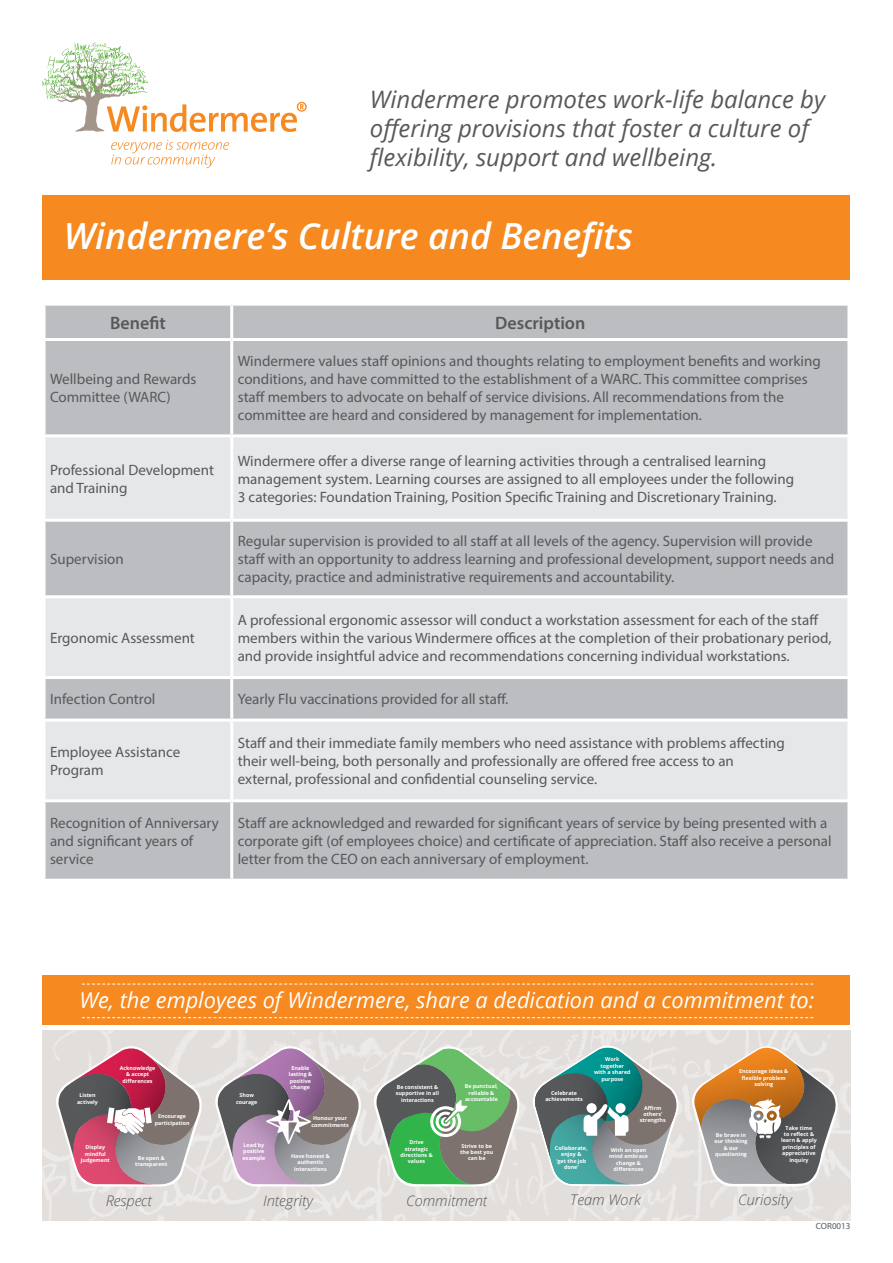
<style>
.page{position:relative;width:893px;height:1263px;background:#fff}
.page>*{position:absolute;margin:0;border:0;box-sizing:border-box;transform-origin:0 0}
.t1{font:italic 600 36px "Open Sans";color:#fff}
.t2{font:italic 24px/28.8px "Open Sans";color:#57585a}
.t3{font:italic 21.75px "Open Sans";color:#fff}
.t4{font:600 18px "Myriad Pro";color:#57585a}
.t5{font:15px/18px "Myriad Pro";color:#57585a}
.t6{font:italic 300 14.7px "Open Sans";color:#57585a}
.t7{font:9px "Myriad Pro";color:#57585a}
.t8{font:700 5.4px/6.4px "Open Sans";color:#fff;text-align:center}
</style>
<div class="page">
<svg style="left:111px;top:140px;width:118px;height:28px"></svg>
<svg style="left:43px;top:43px;width:264px;height:89px"></svg>
<div style="left:46px;top:306px;width:801px;height:573px;background:#bcbdc0"></div>
<svg style="left:46px;top:437px;width:801px;height:362px;background:#d8d9db"></svg>
<hr style="left:230px;top:341px;width:3px;height:93px;background:#fff">
<hr style="left:230px;top:306px;width:3px;height:32px;background:#fff">
<hr style="left:43px;top:338px;width:189px;height:3px;background:#fff">
<hr style="left:232px;top:338px;width:618px;height:3px;background:#fff">
<hr style="left:43px;top:434px;width:189px;height:3px;background:#fff">
<hr style="left:232px;top:434px;width:618px;height:3px;background:#fff">
<hr style="left:230px;top:437px;width:3px;height:82px;background:#fff">
<hr style="left:43px;top:519px;width:189px;height:3px;background:#fff">
<hr style="left:232px;top:519px;width:618px;height:3px;background:#fff">
<hr style="left:230px;top:522px;width:3px;height:73px;background:#fff">
<hr style="left:230px;top:679px;width:3px;height:39px;background:#fff">
<hr style="left:230px;top:802px;width:3px;height:77px;background:#fff">
<hr style="left:43px;top:595px;width:189px;height:3px;background:#fff">
<hr style="left:232px;top:595px;width:618px;height:3px;background:#fff">
<hr style="left:230px;top:598px;width:3px;height:78px;background:#fff">
<hr style="left:43px;top:676px;width:189px;height:3px;background:#fff">
<hr style="left:232px;top:676px;width:618px;height:3px;background:#fff">
<hr style="left:43px;top:718px;width:189px;height:3px;background:#fff">
<hr style="left:232px;top:718px;width:618px;height:3px;background:#fff">
<hr style="left:230px;top:721px;width:3px;height:78px;background:#fff">
<hr style="left:43px;top:799px;width:189px;height:3px;background:#fff">
<hr style="left:232px;top:799px;width:618px;height:3px;background:#fff">
<img style="left:43px;top:1030px;width:808px;height:191px">
<svg style="left:52px;top:1042px;width:792px;height:146px;background:#a7a59e"></svg>
<div style="left:587px;top:1103px;width:10px;height:10px;background:#fff;border-radius:50%"></div>
<div style="left:43px;top:976px;width:807px;height:49px;background:#f6891f"></div>
<svg style="left:82px;top:1017px;width:732px;height:1px"></svg>
<svg style="left:82px;top:983px;width:731px;height:1px"></svg>
<div style="left:43px;top:195px;width:807px;height:85px;background:#f6891f"></div>
<p class="t2" style="left:370px;top:85px;width:457px">Windermere promotes work-life balance by offering provisions that foster a culture of flexibility, support and wellbeing.</p>
<h1 class="t1" style="left:64px;top:211px;width:571px">Windermere’s Culture and Benefits</h1>
<p class="t4" style="left:110px;top:311px;width:57px">Benefit</p>
<p class="t4" style="left:495px;top:311px;width:92px">Description</p>
<p class="t5" style="left:50px;top:370px;width:148px">Wellbeing and Rewards</p>
<p class="t5" style="left:50px;top:388px;width:122px">Committee (WARC)</p>
<p class="t5" style="left:50px;top:460px;width:166px">Professional Development</p>
<p class="t5" style="left:50px;top:478px;width:79px">and Training</p>
<p class="t5" style="left:50px;top:550px;width:75px">Supervision</p>
<p class="t5" style="left:50px;top:628px;width:146px">Ergonomic Assessment</p>
<p class="t5" style="left:238px;top:352px;width:585px">Windermere values staff opinions and thoughts relating to employment benefits and working conditions, and have committed to the establishment of a WARC. This committee comprises staff members to advocate on behalf of service divisions. All recommendations from the committee are heard and considered by management for implementation.</p>
<p class="t5" style="left:238px;top:451px;width:558px">Windermere offer a diverse range of learning activities through a centralised learning management system. Learning courses are assigned to all employees under the following<br>3 categories: Foundation Training, Position Specific Training and Discretionary Training.</p>
<p class="t5" style="left:238px;top:532px;width:598px">Regular supervision is provided to all staff at all levels of the agency. Supervision will provide staff with an opportunity to address learning and professional development, support needs and capacity, practice and administrative requirements and accountability.</p>
<p class="t5" style="left:238px;top:610px;width:595px">A professional ergonomic assessor will conduct a workstation assessment for each of the staff members within the various Windermere offices at the completion of their probationary period, and provide insightful advice and recommendations concerning individual workstations.</p>
<p class="t5" style="left:50px;top:690px;width:107px">Infection Control</p>
<p class="t5" style="left:238px;top:690px;width:272px">Yearly Flu vaccinations provided for all staff.</p>
<p class="t5" style="left:50px;top:743px;width:132px">Employee Assistance</p>
<p class="t5" style="left:50px;top:761px;width:55px">Program</p>
<p class="t5" style="left:238px;top:734px;width:549px">Staff and their immediate family members who need assistance with problems affecting</p>
<p class="t5" style="left:238px;top:752px;width:498px">their well-being, both personally and professionally are offered free access to an</p>
<p class="t5" style="left:238px;top:770px;width:361px">external, professional and confidential counseling service.</p>
<p class="t5" style="left:50px;top:814px;width:170px">Recognition of Anniversary</p>
<p class="t5" style="left:50px;top:832px;width:145px">and significant years of</p>
<p class="t5" style="left:50px;top:850px;width:45px">service</p>
<p class="t5" style="left:238px;top:814px;width:595px">Staff are acknowledged and rewarded for significant years of service by being presented with a corporate gift (of employees choice) and certificate of appreciation. Staff also receive a personal letter from the CEO on each anniversary of employment.</p>
<p class="t3" style="left:80px;top:985px;width:736px">We, the employees of Windermere, share a dedication and a commitment to:</p>
<p class="t8" style="left:77px;top:1092px;width:22px">Listen actively</p>
<p class="t8" style="left:81px;top:1144px;width:31px">Display mindful judgement</p>
<p class="t8" style="left:120px;top:1065px;width:37px">Acknowledge &amp; accept differences</p>
<p class="t8" style="left:155px;top:1113px;width:36px">Encourage participation</p>
<p class="t8" style="left:135px;top:1154px;width:34px">Be open &amp; transparent</p>
<p class="t8" style="left:236px;top:1092px;width:23px">Show courage</p>
<p class="t8" style="left:242px;top:1141px;width:24px;text-align:left">Lead by positive example</p>
<p class="t8" style="left:289px;top:1065px;width:25px">Enable lasting &amp; positive change</p>
<p class="t8" style="left:311px;top:1115px;width:39px">Honour your commitments</p>
<p class="t8" style="left:291px;top:1152px;width:40px">Have honest &amp; authentic interactions</p>
<p class="t8" style="left:396px;top:1084px;width:45px">Be consistent &amp; supportive in all interactions</p>
<p class="t8" style="left:400px;top:1139px;width:34px">Drive strategic directions &amp; values</p>
<p class="t8" style="left:465px;top:1083px;width:35px">Be punctual, reliable &amp; accountable</p>
<p class="t8" style="left:545px;top:1089px;width:39px">Celebrate achievements</p>
<p class="t8" style="left:594px;top:1056px;width:38px">Work together with a shared purpose</p>
<p class="t8" style="left:640px;top:1104px;width:27px">Affirm others’ strengths</p>
<p class="t8" style="left:460px;top:1142px;width:35px">Strive to be the best you can be</p>
<p class="t8" style="left:555px;top:1144px;width:34px">Collaborate, enjoy &amp;<br>‘get the job done’</p>
<p class="t8" style="left:609px;top:1146px;width:40px">With an open mind embrace change &amp; differences</p>
<p class="t8" style="left:739px;top:1068px;width:51px">Encourage ideas &amp; flexible problem solving</p>
<p class="t8" style="left:781px;top:1124px;width:37px">Take time<br>to reflect &amp; learn &amp; apply principles of appreciative inquiry</p>
<p class="t8" style="left:714px;top:1131px;width:35px">Be brave in our thinking &amp; our questioning</p>
<p class="t6" style="left:106px;top:1190px;width:48px">Respect</p>
<p class="t6" style="left:263px;top:1190px;width:52px">Integrity</p>
<p class="t6" style="left:406px;top:1190px;width:83px">Commitment</p>
<p class="t6" style="left:570px;top:1189px;width:72px">Team Work</p>
<p class="t6" style="left:738px;top:1189px;width:55px">Curiosity</p>
<p class="t7" style="left:816px;top:1221px;width:36px">COR0013</p>
</div>
